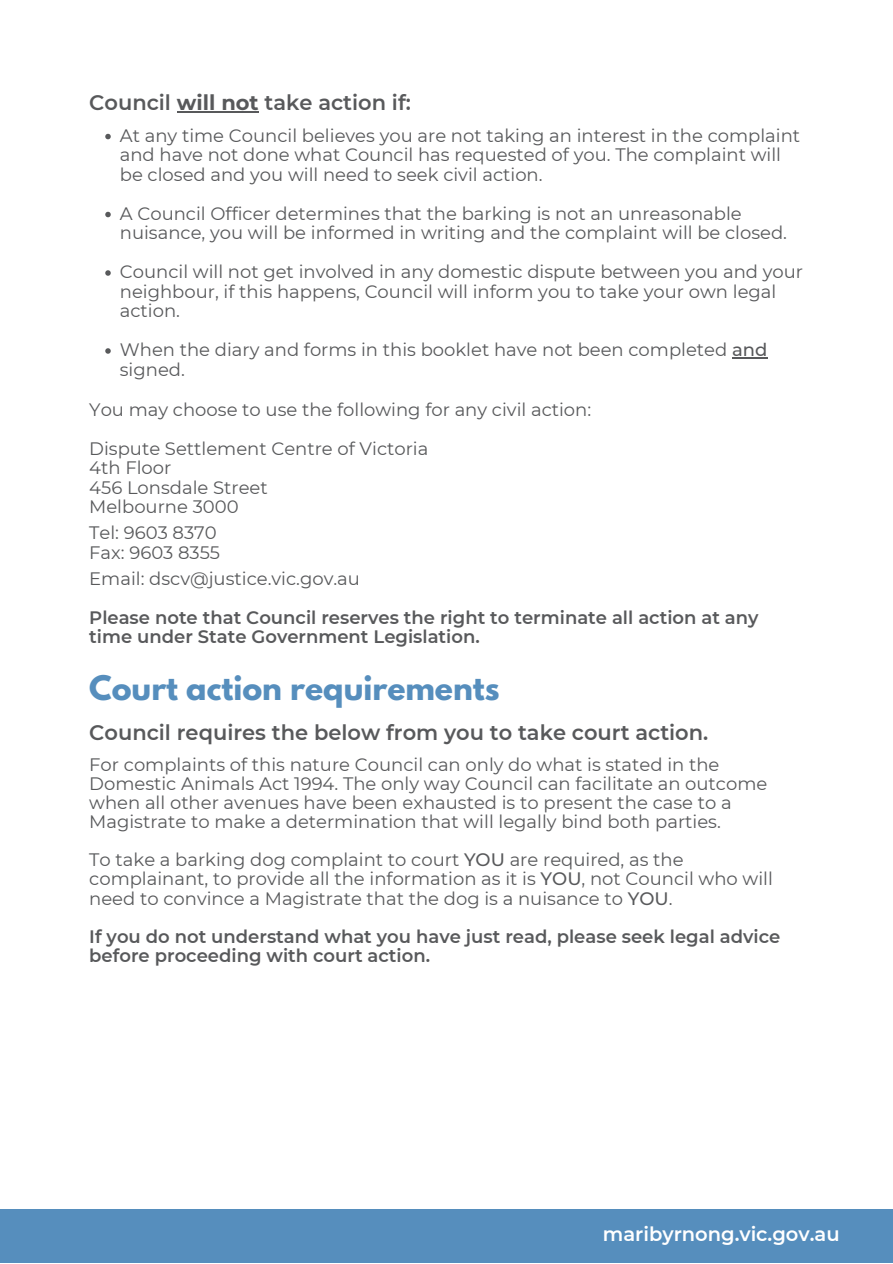
<style>
.page{position:relative;width:893px;height:1264px;background:#fff}
.page>*{position:absolute;margin:0;border:0;box-sizing:border-box;transform-origin:0 0}
.t1{font:700 30px "League Spartan";color:#568ebd}
.t2{font:600 21px "Montserrat";color:#58595b}
.t3{font:600 19.5px "Montserrat";color:#fff}
.t4{font:18px/19.5px "Montserrat";color:#58595b}
.t5{font:600 18px/19.5px "Montserrat";color:#58595b}
.s1{font-weight:700}
.s2{font-weight:500}
</style>
<div class="page">
<div style="left:0;top:1208px;width:892px;height:54px;background:#568ebd"></div>
<svg style="left:105px;top:134px;width:6px;height:5px"></svg>
<svg style="left:105px;top:212px;width:6px;height:5px"></svg>
<svg style="left:105px;top:270px;width:6px;height:6px"></svg>
<svg style="left:105px;top:348px;width:6px;height:6px"></svg>
<hr style="left:732px;top:357px;width:35px;height:2px;background:#58595b">
<hr style="left:177px;top:111px;width:82px;height:2px;background:#58595b">
<p class="t2" style="left:89px;top:90px;width:323px">Council <span class="s1">will not</span> take action if:</p>
<p class="t4" style="left:120px;top:126px;width:681px">At any time Council believes you are not taking an interest in the complaint and have not done what Council has requested of you. The complaint will be closed and you will need to seek civil action.</p>
<p class="t4" style="left:120px;top:203px;width:668px">A Council Officer determines that the barking is not an unreasonable nuisance, you will be informed in writing and the complaint will be closed.</p>
<p class="t4" style="left:120px;top:262px;width:684px">Council will not get involved in any domestic dispute between you and your neighbour, if this happens, Council will inform you to take your own legal action.</p>
<p class="t4" style="left:120px;top:340px;width:649px">When the diary and forms in this booklet have not been completed <span class="s2">and </span>signed.</p>
<p class="t4" style="left:89px;top:390px;width:503px;line-height:39px">You may choose to use the following for any civil action:<br>Dispute Settlement Centre of Victoria</p>
<p class="t4" style="left:89px;top:458px;width:180px">4th Floor<br>456 Lonsdale Street<br>Melbourne 3000</p>
<p class="t4" style="left:89px;top:523px;width:132px">Tel: 9603 8370<br>Fax: 9603 8355</p>
<p class="t4" style="left:89px;top:568px;width:272px">Email: dscv@justice.vic.gov.au</p>
<p class="t5" style="left:89px;top:607px;width:670px">Please note that Council reserves the right to terminate all action at any time under State Government Legislation.</p>
<h1 class="t1" style="left:89px;top:673px;width:411px">Court action requirements</h1>
<p class="t2" style="left:89px;top:720px;width:620px">Council requires the below from you to take court action.</p>
<p class="t4" style="left:89px;top:754px;width:679px;line-height:19px">For complaints of this nature Council can only do what is stated in the Domestic Animals Act 1994. The only way Council can facilitate an outcome when all other avenues have been exhausted is to present the case to a Magistrate to make a determination that will legally bind both parties.</p>
<p class="t4" style="left:89px;top:850px;width:685px;line-height:19px">To take a barking dog complaint to court <span class="s2">YOU</span> are required, as the complainant, to provide all the information as it is <span class="s2">YOU</span>, not Council who will need to convince a Magistrate that the dog is a nuisance to <span class="s2">YOU</span>.</p>
<p class="t5" style="left:89px;top:926px;width:692px;line-height:19px">If you do not understand what you have just read, please seek legal advice before proceeding with court action.</p>
<p class="t3" style="left:603px;top:1222px;width:238px">maribyrnong.vic.gov.au</p>
</div>
